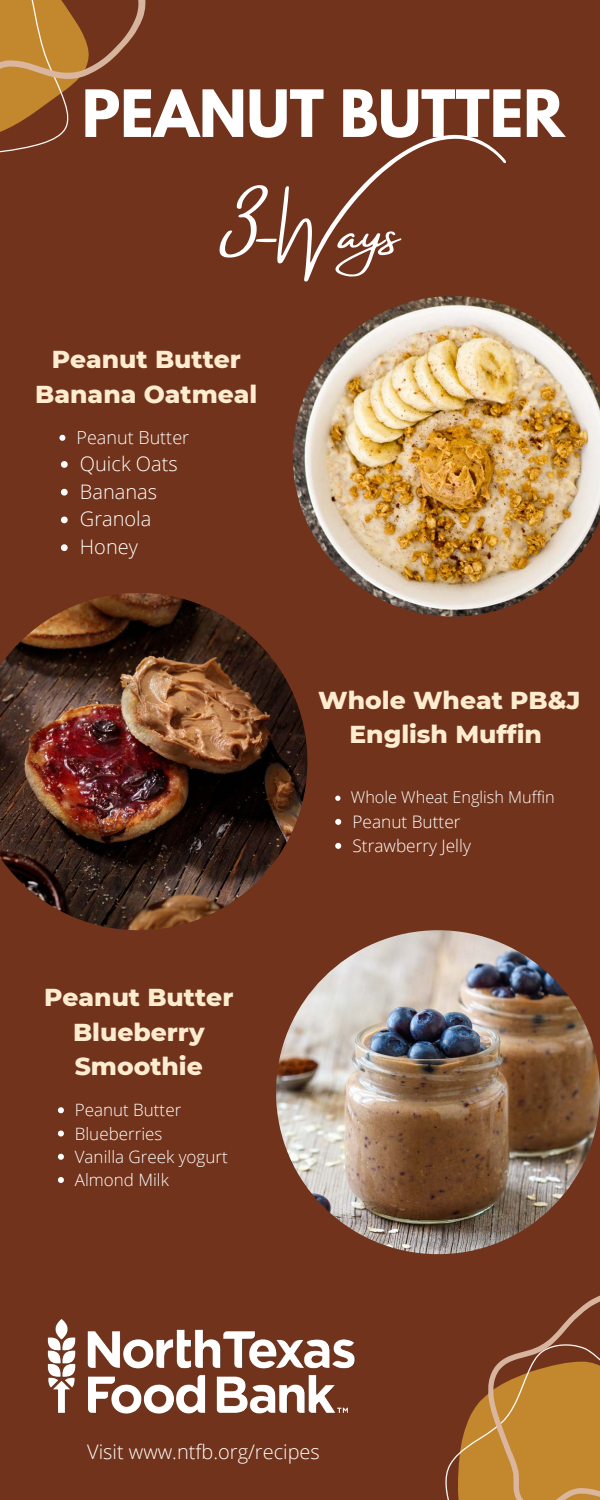
<style>
.page{position:relative;width:600px;height:1500px;background:#71331b}
.page>*{position:absolute;margin:0;border:0;box-sizing:border-box;transform-origin:0 0}
.t1{font:62.5px "Amsterdam Four";color:#fff}
.t2{font:700 57.7px "League Spartan";color:#fff}
.t3{font:800 25px/34.5px "Montserrat";color:#fdeccf;text-align:center}
.t4{font:300 20px/27.7px "Open Sans";color:#fff}
.t5{font:300 18px "Open Sans";color:#fff}
.t6{font:300 17.2px/24px "Open Sans";color:#fff}
.t7{font:300 17px/23.2px "Open Sans";color:#fff}
.t8{font:300 16.2px "Open Sans";color:#fff}
</style>
<div class="page">
<img style="left:47px;top:1211px;width:309px;height:203px">
<svg style="left:0;top:0;width:146px;height:153px"></svg>
<svg style="left:445px;top:1295px;width:155px;height:205px"></svg>
<img style="left:293px;top:296px;width:307px;height:321px">
<img style="left:0;top:593px;width:307px;height:337px">
<img style="left:276px;top:930px;width:324px;height:324px;border-radius:50%">
<svg style="left:59px;top:435px;width:6px;height:6px"></svg>
<svg style="left:61px;top:461px;width:7px;height:7px"></svg>
<svg style="left:61px;top:489px;width:7px;height:7px"></svg>
<svg style="left:61px;top:517px;width:7px;height:6px"></svg>
<svg style="left:61px;top:544px;width:7px;height:7px"></svg>
<svg style="left:335px;top:796px;width:5px;height:5px"></svg>
<svg style="left:335px;top:819px;width:6px;height:6px"></svg>
<svg style="left:335px;top:843px;width:6px;height:6px"></svg>
<svg style="left:58px;top:1107px;width:6px;height:6px"></svg>
<svg style="left:58px;top:1131px;width:6px;height:6px"></svg>
<svg style="left:58px;top:1154px;width:6px;height:6px"></svg>
<svg style="left:58px;top:1177px;width:6px;height:6px"></svg>
<h2 class="t2" style="left:82px;top:68px;width:484px">PEANUT BUTTER</h2>
<h1 class="t1" style="left:215px;top:197px;width:296px">3-Ways</h1>
<p class="t3" style="left:35px;top:341px;width:224px">Peanut Butter<br>Banana Oatmeal</p>
<p class="t5" style="left:77px;top:425px;width:114px">Peanut Butter</p>
<p class="t4" style="left:80px;top:449px;width:99px">Quick Oats<br>Bananas<br>Granola<br>Honey</p>
<p class="t3" style="left:44px;top:979px;width:191px">Peanut Butter<br>Blueberry<br>Smoothie</p>
<p class="t7" style="left:75px;top:1098px;width:154px">Peanut Butter<br>Blueberries<br>Vanilla Greek yogurt<br>Almond Milk</p>
<p class="t3" style="left:318px;top:681px;width:264px">Whole Wheat PB&amp;J<br>English Muffin</p>
<p class="t8" style="left:351px;top:786px;width:206px">Whole Wheat English Muffin</p>
<p class="t6" style="left:353px;top:809px;width:120px">Peanut Butter<br>Strawberry Jelly</p>
<p class="t4" style="left:87px;top:1437px;width:234px">Visit www.ntfb.org/recipes</p>
</div>
